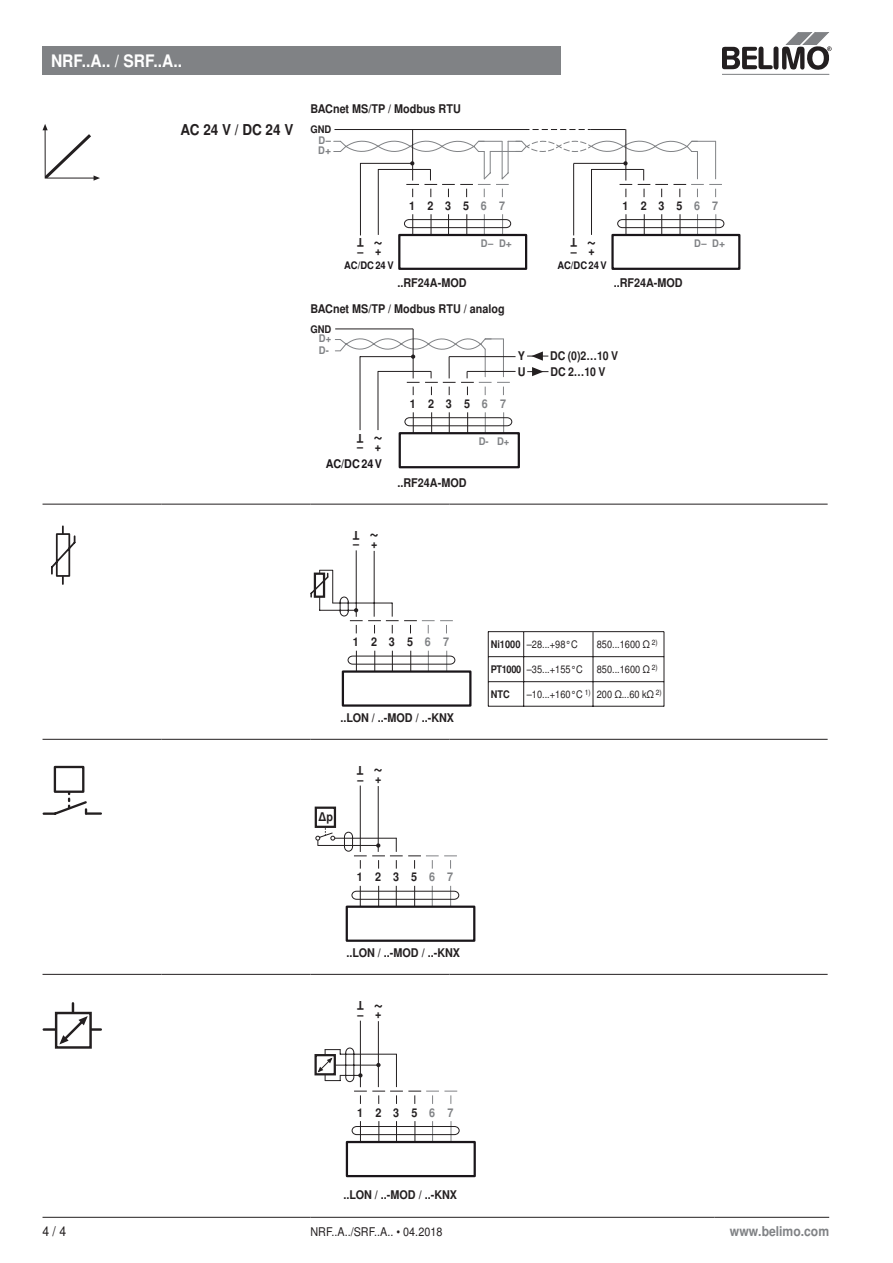
<style>
.page{position:relative;width:893px;height:1263px;background:#fff}
.page>*{position:absolute;margin:0;border:0;box-sizing:border-box;transform-origin:0 0}
.t1{font:700 18px "Nimbus Sans BEL";color:#231f20;scale:.9 1}
.t2{font:700 17.85px "Nimbus Sans BEL";color:#231f20;scale:.9 1}
.t3{font:700 17.25px "Nimbus Sans BEL";color:#fff;scale:.9 1}
.Titel_2{font:700 15px "Nimbus Sans BEL";color:#231f20;scale:.9 1}
.www_rechts{font:700 13.5px "Nimbus Sans BEL";color:#808285;scale:.9 1}
.Zahl_Seite_links{font:13.5px "Nimbus Sans BEL";color:#231f20;scale:.9 1}
.Lauftext_8{font:700 12px/15.6px "Nimbus Sans BEL";color:#231f20;scale:.9 1}
.Lauftext_8-2{font:12px "Nimbus Sans BEL";color:#231f20;scale:.9 1}
.Lauftext_8-3{font:700 12px/15.5px "Nimbus Sans BEL";color:#231f20;scale:.88 1}
.t4{font:700 12px "Nimbus Sans BEL";color:#1a161a;scale:.9 1}
.t5{font:10.5px "Nimbus Sans BEL";color:#231f20;scale:.88 1}
.t6{font:700 10.5px/12.1px "Nimbus Sans BEL";color:#808285;scale:.9 1}
.t7{font:700 10.5px "Nimbus Sans BEL";color:#1a161a;scale:.9 1}
.t8{font:700 10.5px "Nimbus Sans BEL";color:#231f20;scale:.88 1}
.t9{font:700 10.5px "Nimbus Sans BEL";color:#231f20;scale:.9 1}
.s1{color:#808285}
</style>
<div class="page">
<hr style="left:723px;top:74px;width:106px;height:1px;background:#808285">
<svg style="left:723px;top:33px;width:109px;height:37px"></svg>
<hr style="left:43px;top:1217px;width:267px;height:1px;background:#231f20">
<hr style="left:310px;top:1217px;width:404px;height:1px;background:#231f20">
<hr style="left:714px;top:1217px;width:115px;height:1px;background:#231f20">
<div style="left:43px;top:47px;width:518px;height:28px;background:#808285"></div>
<hr style="left:43px;top:504px;width:119px;height:1px;background:#231f20">
<hr style="left:162px;top:504px;width:148px;height:1px;background:#231f20">
<hr style="left:310px;top:504px;width:140px;height:1px;background:#231f20">
<hr style="left:450px;top:504px;width:378px;height:1px;background:#231f20">
<hr style="left:43px;top:739px;width:119px;height:1px;background:#231f20">
<hr style="left:162px;top:739px;width:148px;height:1px;background:#231f20">
<hr style="left:310px;top:739px;width:140px;height:1px;background:#231f20">
<hr style="left:450px;top:739px;width:378px;height:1px;background:#231f20">
<hr style="left:43px;top:974px;width:119px;height:1px;background:#231f20">
<hr style="left:162px;top:974px;width:148px;height:1px;background:#231f20">
<hr style="left:310px;top:974px;width:140px;height:1px;background:#231f20">
<hr style="left:450px;top:974px;width:378px;height:1px;background:#231f20">
<svg style="left:43px;top:124px;width:57px;height:57px"></svg>
<hr style="left:625px;top:129px;width:1px;height:52px;background:#231f20">
<svg style="left:617px;top:214px;width:108px;height:20px"></svg>
<div style="left:611px;top:234px;width:129px;height:36px;border:2px solid #1a161a"></div>
<hr style="left:573px;top:164px;width:1px;height:71px;background:#231f20">
<hr style="left:591px;top:169px;width:1px;height:66px;background:#231f20">
<hr style="left:591px;top:129px;width:35px;height:1px;background:#231f20">
<hr style="left:412px;top:129px;width:1px;height:52px;background:#231f20">
<svg style="left:404px;top:214px;width:107px;height:20px"></svg>
<div style="left:398px;top:234px;width:129px;height:36px;border:2px solid #1a161a"></div>
<hr style="left:360px;top:163px;width:1px;height:72px;background:#231f20">
<hr style="left:378px;top:169px;width:1px;height:66px;background:#231f20">
<svg style="left:333px;top:139px;width:389px;height:58px"></svg>
<hr style="left:490px;top:151px;width:30px;height:1px;background:#808285">
<hr style="left:334px;top:129px;width:193px;height:1px;background:#231f20">
<svg style="left:527px;top:129px;width:64px;height:1px"></svg>
<hr style="left:449px;top:356px;width:67px;height:1px;background:#231f20">
<hr style="left:467px;top:371px;width:49px;height:1px;background:#231f20">
<hr style="left:413px;top:329px;width:1px;height:49px;background:#231f20">
<svg style="left:404px;top:412px;width:109px;height:20px"></svg>
<div style="left:399px;top:432px;width:121px;height:36px;border:2px solid #1a161a"></div>
<hr style="left:360px;top:357px;width:1px;height:73px;background:#231f20">
<hr style="left:378px;top:371px;width:1px;height:59px;background:#231f20">
<hr style="left:335px;top:329px;width:78px;height:1px;background:#231f20">
<svg style="left:334px;top:337px;width:176px;height:58px"></svg>
<svg style="left:527px;top:351px;width:21px;height:10px"></svg>
<svg style="left:527px;top:367px;width:21px;height:9px"></svg>
<hr style="left:62px;top:526px;width:2px;height:58px;background:#231f20">
<svg style="left:51px;top:532px;width:24px;height:46px"></svg>
<svg style="left:310px;top:550px;width:143px;height:83px"></svg>
<hr style="left:488px;top:631px;width:176px;height:1px;background:#231f20">
<hr style="left:488px;top:632px;width:1px;height:74px;background:#231f20">
<hr style="left:523px;top:632px;width:1px;height:74px;background:#231f20">
<hr style="left:593px;top:632px;width:1px;height:75px;background:#231f20">
<hr style="left:664px;top:632px;width:1px;height:74px;background:#231f20">
<hr style="left:488px;top:656px;width:176px;height:1px;background:#231f20">
<hr style="left:488px;top:681px;width:176px;height:1px;background:#231f20">
<hr style="left:488px;top:706px;width:176px;height:1px;background:#231f20">
<svg style="left:347px;top:651px;width:109px;height:19px"></svg>
<div style="left:342px;top:670px;width:129px;height:37px;border:2px solid #1a161a"></div>
<svg style="left:43px;top:766px;width:59px;height:49px"></svg>
<hr style="left:360px;top:785px;width:1px;height:67px;background:#231f20">
<hr style="left:378px;top:786px;width:1px;height:66px;background:#231f20">
<div style="left:315px;top:806px;width:21px;height:22px;border:2px solid #231f20"></div>
<svg style="left:315px;top:826px;width:142px;height:43px"></svg>
<svg style="left:351px;top:886px;width:108px;height:19px"></svg>
<div style="left:346px;top:905px;width:129px;height:37px;border:2px solid #1a161a"></div>
<hr style="left:44px;top:1028px;width:57px;height:3px;background:#231f20">
<svg style="left:54px;top:1003px;width:39px;height:46px"></svg>
<div style="left:314px;top:1054px;width:22px;height:21px;background:#fff;border:2px solid #231f20"></div>
<svg style="left:318px;top:1047px;width:139px;height:57px"></svg>
<hr style="left:360px;top:1021px;width:1px;height:66px;background:#231f20">
<hr style="left:378px;top:1021px;width:1px;height:66px;background:#231f20">
<svg style="left:351px;top:1121px;width:109px;height:20px"></svg>
<div style="left:346px;top:1141px;width:130px;height:36px;border:2px solid #1a161a"></div>
<h3 class="t3" style="left:51px;top:51px;width:147px">NRF..A.. / SRF..A..</h3>
<p class="Titel_2" style="left:181px;top:121px;width:127px">AC 24 V / DC 24 V</p>
<p class="Lauftext_8" style="left:310px;top:102px;width:169px">BACnet MS/TP / Modbus RTU</p>
<p class="t9" style="left:310px;top:123px;width:25px">GND</p>
<p class="t6" style="left:318px;top:134px;width:16px">D–</p>
<p class="t6" style="left:318px;top:144px;width:16px">D+</p>
<p class="Lauftext_8" style="left:364px;top:250px;width:9px;rotate:-180deg">T</p>
<p class="t7" style="left:344px;top:259px;width:56px">AC/DC 24 V</p>
<p class="t2" style="left:383px;top:255px;width:12px;rotate:-180deg">~</p>
<p class="Lauftext_8" style="left:375px;top:243px;width:8px">+</p>
<p class="Lauftext_8" style="left:357px;top:244px;width:8px">–</p>
<p class="Lauftext_8" style="left:409px;top:198px;width:108px">1235<span class="s1">67</span></p>
<p class="t6" style="left:481px;top:237px;width:36px">D– D+</p>
<p class="Lauftext_8" style="left:577px;top:250px;width:9px;rotate:-180deg">T</p>
<p class="t7" style="left:557px;top:259px;width:56px">AC/DC 24 V</p>
<p class="t2" style="left:596px;top:255px;width:12px;rotate:-180deg">~</p>
<p class="Lauftext_8" style="left:588px;top:243px;width:8px">+</p>
<p class="Lauftext_8" style="left:571px;top:244px;width:8px">–</p>
<p class="Lauftext_8" style="left:622px;top:198px;width:108px">1235<span class="s1">67</span></p>
<p class="t6" style="left:694px;top:237px;width:36px">D– D+</p>
<p class="Lauftext_8" style="left:397px;top:275px;width:78px">..RF24A-MOD</p>
<p class="Lauftext_8" style="left:614px;top:275px;width:78px">..RF24A-MOD</p>
<p class="Lauftext_8" style="left:310px;top:301px;width:217px">BACnet MS/TP / Modbus RTU / analog</p>
<p class="t6" style="left:319px;top:332px;width:15px">D+<br>D-</p>
<p class="t9" style="left:310px;top:323px;width:25px">GND</p>
<p class="Lauftext_8" style="left:518px;top:348px;width:10px">Y<br>U</p>
<p class="Lauftext_8-3" style="left:550px;top:348px;width:79px">DC (0)2…10 V<br>DC 2…10 V</p>
<p class="Lauftext_8" style="left:363px;top:446px;width:9px;rotate:-180deg">T</p>
<p class="t4" style="left:326px;top:456px;width:64px">AC/DC24V</p>
<p class="t1" style="left:383px;top:451px;width:12px;rotate:-180deg">~</p>
<p class="Lauftext_8" style="left:375px;top:439px;width:9px">+</p>
<p class="Lauftext_8" style="left:357px;top:439px;width:8px">–</p>
<p class="Lauftext_8" style="left:410px;top:396px;width:108px">1235<span class="s1">67</span></p>
<p class="t6" style="left:479px;top:435px;width:36px">D- D+</p>
<p class="Lauftext_8" style="left:397px;top:475px;width:78px">..RF24A-MOD</p>
<p class="Lauftext_8" style="left:360px;top:543px;width:9px;rotate:-180deg">T</p>
<p class="Lauftext_8" style="left:353px;top:536px;width:8px">–</p>
<p class="t1" style="left:379px;top:548px;width:12px;rotate:-180deg">~</p>
<p class="Lauftext_8" style="left:371px;top:536px;width:9px">+</p>
<p class="Lauftext_8" style="left:353px;top:634px;width:28px">1 2</p>
<p class="Lauftext_8" style="left:389px;top:634px;width:68px">35<span class="s1">67</span></p>
<p class="t8" style="left:491px;top:638px;width:35px">Ni1000</p>
<p class="t8" style="left:491px;top:663px;width:36px">PT1000</p>
<p class="t8" style="left:491px;top:688px;width:23px">NTC</p>
<p class="t5" style="left:597px;top:638px;width:71px">850...1600 Ω <sup>2)</sup></p>
<p class="t5" style="left:597px;top:663px;width:71px">850...1600 Ω <sup>2)</sup></p>
<p class="t5" style="left:597px;top:688px;width:75px">200 Ω...60 kΩ <sup>2)</sup></p>
<p class="t5" style="left:527px;top:638px;width:59px">–28...+98°C</p>
<p class="t5" style="left:527px;top:663px;width:65px">–35...+155°C</p>
<p class="t5" style="left:527px;top:688px;width:74px">–10...+160°C <sup>1)</sup></p>
<p class="Lauftext_8" style="left:340px;top:710px;width:128px">..LON / ..-MOD / ..-KNX</p>
<p class="Lauftext_8" style="left:318px;top:809px;width:18px">∆p</p>
<p class="Lauftext_8" style="left:364px;top:778px;width:9px;rotate:-180deg">T</p>
<p class="Lauftext_8" style="left:357px;top:771px;width:8px">–</p>
<p class="t1" style="left:383px;top:783px;width:12px;rotate:-180deg">~</p>
<p class="Lauftext_8" style="left:375px;top:771px;width:9px">+</p>
<p class="Lauftext_8" style="left:357px;top:869px;width:28px">1 2</p>
<p class="Lauftext_8" style="left:393px;top:869px;width:68px">35<span class="s1">67</span></p>
<p class="Lauftext_8" style="left:346px;top:945px;width:128px">..LON / ..-MOD / ..-KNX</p>
<p class="Lauftext_8" style="left:364px;top:1013px;width:9px;rotate:-180deg">T</p>
<p class="Lauftext_8" style="left:357px;top:1007px;width:8px">–</p>
<p class="t1" style="left:383px;top:1018px;width:12px;rotate:-180deg">~</p>
<p class="Lauftext_8" style="left:375px;top:1006px;width:9px">+</p>
<p class="Lauftext_8" style="left:357px;top:1105px;width:28px">1 2</p>
<p class="Lauftext_8" style="left:393px;top:1105px;width:68px">35<span class="s1">67</span></p>
<p class="Lauftext_8" style="left:343px;top:1187px;width:128px">..LON / ..-MOD / ..-KNX</p>
<p class="Zahl_Seite_links" style="left:43px;top:1223px;width:28px">4 / 4</p>
<p class="Lauftext_8-2" style="left:310px;top:1224px;width:148px">NRF..A../SRF..A.. • 04.2018</p>
<p class="www_rechts" style="left:730px;top:1223px;width:112px">www.belimo.com</p>
</div>
